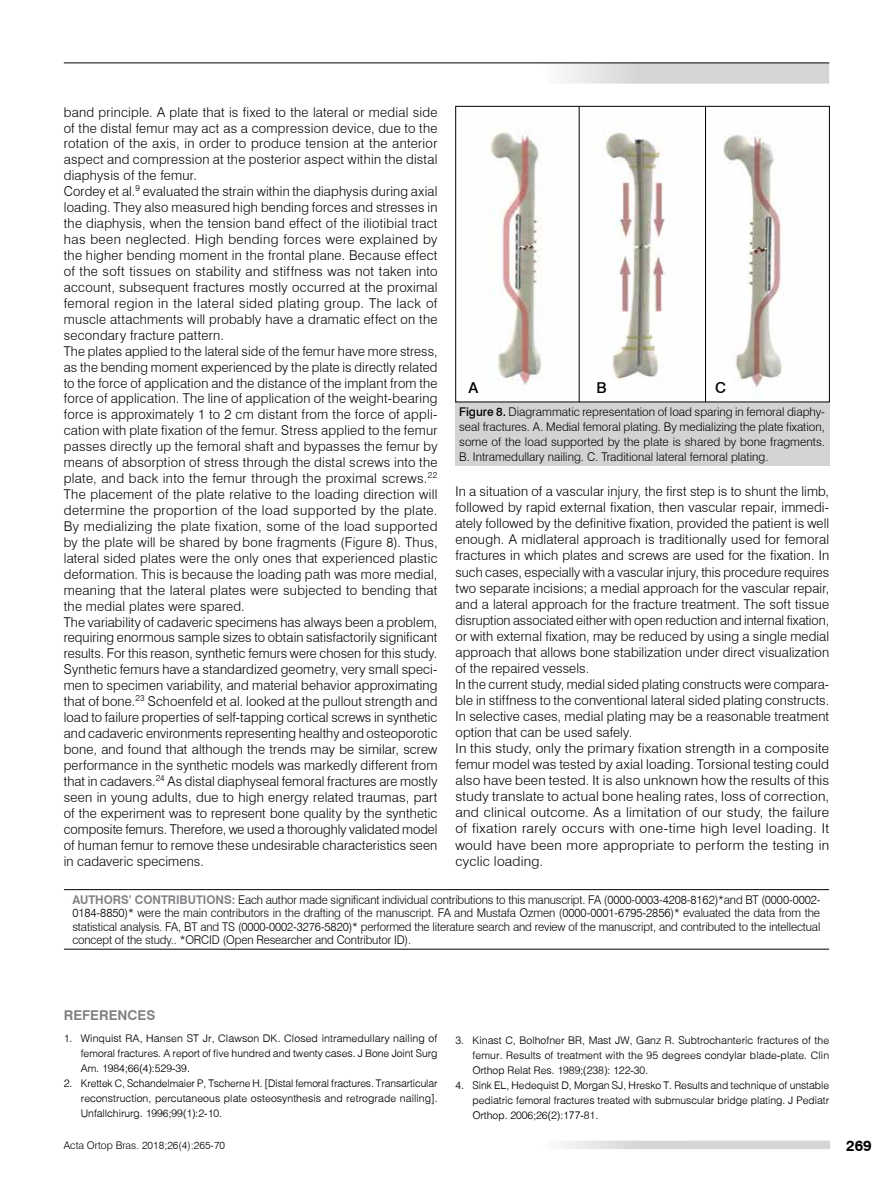
<style>
.page{position:relative;width:893px;height:1191px;background:#fff}
.page>*{position:absolute;margin:0;border:0;box-sizing:border-box;transform-origin:0 0}
.t1{font:700 15px "Swiss 721 BT";color:#000}
.t2{font:500 15px "Swiss 721 BT";color:#000}
.t3{font:300 13.5px/15.9px "Swiss 721 BT";letter-spacing:.01em;color:#000}
.t4{font:700 13.5px "Swiss 721 BT";color:#808285}
.t5{font:300 12px/13.5px "Swiss 721 BT";letter-spacing:-.01em;color:#000;text-align:justify;scale:.96 1}
.t6{font:300 12px/15px "Swiss 721 BT";letter-spacing:-.01em;color:#000;text-align:justify}
.t7{font:300 10.5px/15px "Helvetica";color:#000;text-align:justify}
.t8{font:300 10.5px "Swiss 721 BT";color:#000}
.s1{font-weight:500}
.s2{font-weight:700;color:#808285}
</style>
<div class="page">
<svg style="left:563px;top:64px;width:266px;height:20px;background:#d8dadb"></svg>
<svg style="left:563px;top:1140px;width:267px;height:9px"></svg>
<hr style="left:64px;top:63px;width:765px;height:1px;background:#000">
<div style="left:455px;top:402px;width:374px;height:64px;background:#d1d3d4"></div>
<img style="left:490px;top:108px;width:294px;height:292px">
<div style="left:455px;top:106px;width:375px;height:296px;border:1px solid #000"></div>
<hr style="left:64px;top:889px;width:765px;height:1px;background:#000">
<hr style="left:64px;top:948px;width:765px;height:1px;background:#000">
<div style="left:591px;top:379px;width:21px;height:16px;background:#fff"></div>
<div style="left:710px;top:379px;width:21px;height:16px;background:#fff"></div>
<hr style="left:579px;top:106px;width:1px;height:296px;background:#000">
<hr style="left:705px;top:106px;width:1px;height:296px;background:#000">
<p class="t3" style="left:64px;top:104px;width:375px">band principle. A plate that is fixed to the lateral or medial side of the distal femur may act as a compression device, due to the rotation of the axis, in order to produce tension at the anterior aspect and compression at the posterior aspect within the distal diaphysis of the femur.<br>Cordey et al.<sup>9</sup> evaluated the strain within the diaphysis during axial loading. They also measured high bending forces and stresses in the diaphysis, when the tension band effect of the iliotibial tract has been neglected. High bending forces were explained by the higher bending moment in the frontal plane. Because effect of the soft tissues on stability and stiffness was not taken into account, subsequent fractures mostly occurred at the proximal femoral region in the lateral sided plating group. The lack of muscle attachments will probably have a dramatic effect on the secondary fracture pattern.<br>The plates applied to the lateral side of the femur have more stress, as the bending moment experienced by the plate is directly related to the force of application and the distance of the implant from the force of application. The line of application of the weight-bearing force is approximately 1 to 2 cm distant from the force of appli&shy;cation with plate fixation of the femur. Stress applied to the femur passes directly up the femoral shaft and bypasses the femur by means of absorption of stress through the distal screws into the plate, and back into the femur through the proximal screws.<sup>22<br></sup>The placement of the plate relative to the loading direction will determine the proportion of the load supported by the plate.<br>By medializing the plate fixation, some of the load supported by the plate will be shared by bone fragments (Figure 8). Thus, lateral sided plates were the only ones that experienced plastic deformation. This is because the loading path was more medial, meaning that the lateral plates were subjected to bending that the medial plates were spared.<br>The variability of cadaveric specimens has always been a problem, requiring enormous sample sizes to obtain satisfactorily significant results. For this reason, synthetic femurs were chosen for this study.<br>Synthetic femurs have a standardized geometry, very small speci&shy;men to specimen variability, and material behavior approximating that of bone.<sup>23</sup> Schoenfeld et al. looked at the pullout strength and load to failure properties of self-tapping cortical screws in synthetic and cadaveric environments representing healthy and osteoporotic bone, and found that although the trends may be similar, screw performance in the synthetic models was markedly different from that in cadavers.<sup>24</sup> As distal diaphyseal femoral fractures are mostly seen in young adults, due to high energy related traumas, part of the experiment was to represent bone quality by the synthetic composite femurs. Therefore, we used a thoroughly validated model of human femur to remove these undesirable characteristics seen in cadaveric specimens.</p>
<p class="t2" style="left:468px;top:379px;width:11px">A</p>
<p class="t2" style="left:597px;top:379px;width:12px">B</p>
<p class="t2" style="left:715px;top:379px;width:12px">C</p>
<p class="t6" style="left:459px;top:404px;width:367px"><span class="s1">Figure 8.</span> Diagrammatic representation of load sparing in femoral diaphy&shy;seal fractures. A. Medial femoral plating. By medializing the plate fixation, some of the load supported by the plate is shared by bone fragments.<br>B. Intramedullary nailing. C. Traditional lateral femoral plating.</p>
<p class="t3" style="left:455px;top:483px;width:375px">In a situation of a vascular injury, the first step is to shunt the limb, followed by rapid external fixation, then vascular repair, immedi&shy;ately followed by the definitive fixation, provided the patient is well enough. A midlateral approach is traditionally used for femoral fractures in which plates and screws are used for the fixation. In such cases, especially with a vascular injury, this procedure requires two separate incisions; a medial approach for the vascular repair, and a lateral approach for the fracture treatment. The soft tissue disruption associated either with open reduction and internal fixation, or with external fixation, may be reduced by using a single medial approach that allows bone stabilization under direct visualization of the repaired vessels.<br>In the current study, medial sided plating constructs were compara&shy;ble in stiffness to the conventional lateral sided plating constructs.<br>In selective cases, medial plating may be a reasonable treatment option that can be used safely.<br>In this study, only the primary fixation strength in a composite femur model was tested by axial loading. Torsional testing could also have been tested. It is also unknown how the results of this study translate to actual bone healing rates, loss of correction, and clinical outcome. As a limitation of our study, the failure of fixation rarely occurs with one-time high level loading. It would have been more appropriate to perform the testing in cyclic loading.</p>
<p class="t5" style="left:72px;top:892px;width:781px"><span class="s2">AUTHORS’ CONTRIBUTIONS:</span> Each author made significant individual contributions to this manuscript. FA (0000-0003-4208-8162)*and BT (0000-0002- 0184-8850)* were the main contributors in the drafting of the manuscript. FA and Mustafa Ozmen (0000-0001-6795-2856)* evaluated the data from the statistical analysis. FA, BT and TS (0000-0002-3276-5820)* performed the literature search and review of the manuscript, and contributed to the intellectual concept of the study.. *ORCID (Open Researcher and Contributor ID).</p>
<p class="t4" style="left:64px;top:1007px;width:93px">REFERENCES</p>
<p class="t7" style="left:81px;top:1030px;width:358px;text-indent:-17px">1. Winquist RA, Hansen ST Jr, Clawson DK. Closed intramedullary nailing of femoral fractures. A report of five hundred and twenty cases. J Bone Joint Surg Am. 1984;66(4):529-39.</p>
<p class="t7" style="left:81px;top:1075px;width:358px;text-indent:-17px">2. Krettek C, Schandelmaier P, Tscherne H. [Distal femoral fractures. Transarticular reconstruction, percutaneous plate osteosynthesis and retrograde nailing].<br>Unfallchirurg. 1996;99(1):2-10.</p>
<p class="t8" style="left:64px;top:1138px;width:163px">Acta Ortop Bras. 2018;26(4):265-70</p>
<p class="t7" style="left:472px;top:1032px;width:358px;text-indent:-17px">3. Kinast C, Bolhofner BR, Mast JW, Ganz R. Subtrochanteric fractures of the femur. Results of treatment with the 95 degrees condylar blade-plate. Clin Orthop Relat Res. 1989;(238): 122-30.</p>
<p class="t7" style="left:472px;top:1077px;width:358px;text-indent:-17px">4. Sink EL, Hedequist D, Morgan SJ, Hresko T. Results and technique of unstable pediatric femoral fractures treated with submuscular bridge plating. J Pediatr Orthop. 2006;26(2):177-81.</p>
<p class="t1" style="left:846px;top:1136px;width:27px">269</p>
</div>
